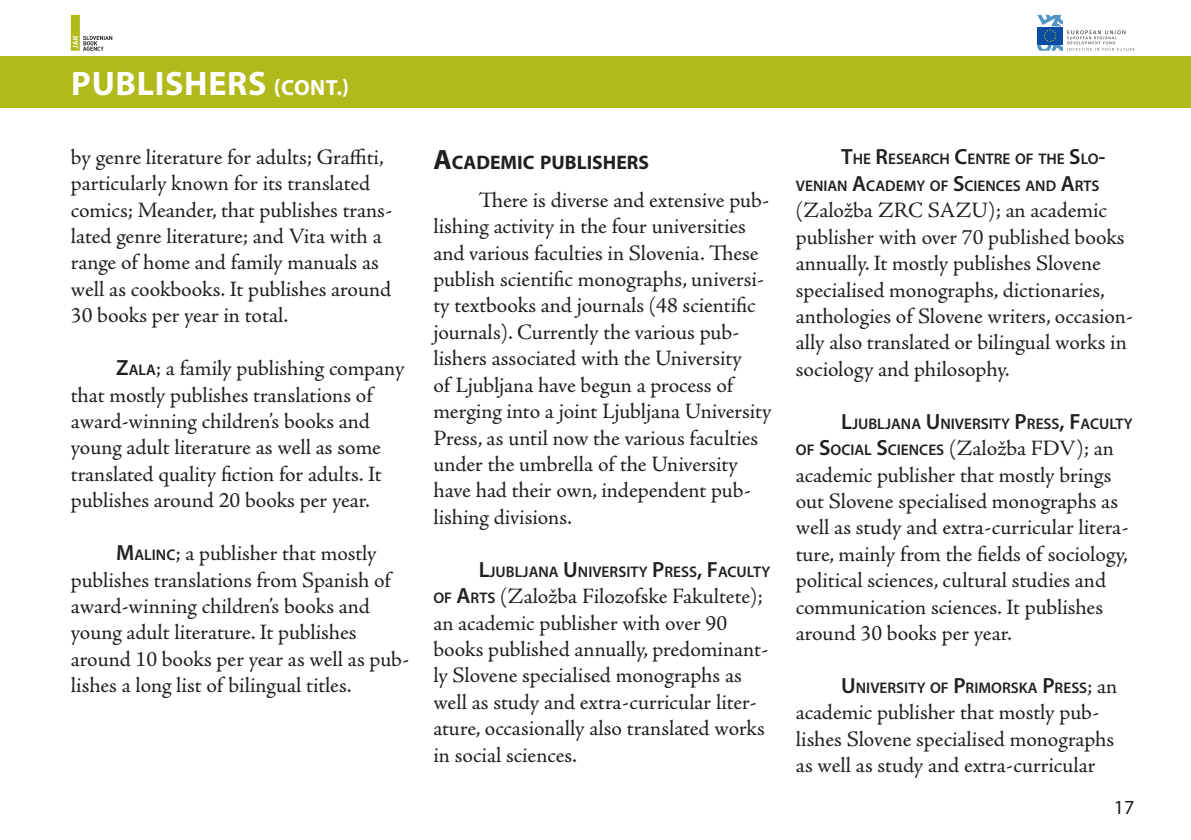
<style>
.page{position:relative;width:1191px;height:840px;background:#fff}
.page>*{position:absolute;margin:0;border:0;box-sizing:border-box;transform-origin:0 0}
.t1{font:700 34px "Myriad Pro";letter-spacing:.02em;color:#fff}
.t2{font:22px/26.4px "Adobe Jenson Pro";letter-spacing:-.005em;color:#231f20}
.t3{font:20px "Myriad Pro";color:#231f20}
.t4{font:700 19.6px "Myriad Pro";color:#231f20}
.t5{font:600 15.4px/26.4px "Myriad Pro";color:#231f20}
.s1{font-size:22px}
.s2{font-family:"Myriad Pro";font-weight:600}
.s3{font-family:"Myriad Pro";font-weight:600;font-size:15.4px}
.s4{font-size:28px}
.s5{font-family:"Adobe Jenson Pro";font-weight:400;font-size:22px}
</style>
<div class="page">
<div style="left:71px;top:15px;width:9px;height:36px;background:#b1b91b"></div>
<svg style="left:73px;top:36px;width:39px;height:15px"></svg>
<svg style="left:1037px;top:15px;width:97px;height:36px"></svg>
<div style="left:0;top:57px;width:1191px;height:51px;background:#b1b91b"></div>
<h1 class="t1" style="left:71px;top:61px;width:279px">PUBLISHERS <span class="s1">(CONT.)</span></h1>
<p class="t2" style="left:71px;top:144px;width:323px">by genre literature for adults; Graffiti, particularly known for its translated comics; Meander, that publishes trans&shy;lated genre literature; and Vita with a range of home and family manuals as well as cookbooks. It publishes around 30 books per year in total.</p>
<p class="t2" style="left:71px;top:355px;width:335px;text-indent:45px"><span class="s2">Z</span><span class="s3">ALA</span>; a family publishing company that mostly publishes translations of award-winning children’s books and young adult literature as well as some translated quality fiction for adults. It publishes around 20 books per year.</p>
<p class="t2" style="left:71px;top:540px;width:340px;text-indent:45px"><span class="s2">M</span><span class="s3">ALINC</span>; a publisher that mostly publishes translations from Spanish of award-winning children’s books and young adult literature. It publishes around 10 books per year as well as pub&shy;lishes a long list of bilingual titles.</p>
<p class="t4" style="left:433px;top:149px;width:217px"><span class="s4">A</span>CADEMIC PUBLISHERS</p>
<p class="t2" style="left:433px;top:187px;width:340px;text-indent:45px">There is diverse and extensive pub&shy;lishing activity in the four universities and various faculties in Slovenia. These publish scientific monographs, universi&shy;ty textbooks and journals (48 scientific journals). Currently the various pub&shy;lishers associated with the University<br>of Ljubljana have begun a process of merging into a joint Ljubljana University Press, as until now the various faculties under the umbrella of the University have had their own, independent pub&shy;lishing divisions.</p>
<p class="t5" style="left:479px;top:557px;width:293px"><span class="s1">L</span>JUBLJANA <span class="s1">U</span>NIVERSITY <span class="s1">P</span>RESS<span class="s1">, F</span>ACU LTY</p>
<p class="t2" style="left:433px;top:583px;width:336px"><span class="s3">OF</span> <span class="s2">A</span><span class="s3">RTS</span> (Založba Filozofske Fakultete); an academic publisher with over 90 books published annually, predominant&shy;ly Slovene specialised monographs as well as study and extra-curricular liter&shy;ature, occasionally also translated works in social sciences.</p>
<p class="t5" style="left:796px;top:145px;width:311px;text-indent:45px"><span class="s1">T</span>HE <span class="s1">R</span>ESEARCH <span class="s1">C</span>ENTRE OF THE <span class="s1">S</span>LO<span class="s1">-<br></span>VENIAN <span class="s1">A</span>CADEMY OF <span class="s1">-S</span>CIENCES AND <span class="s1">A</span>RTS</p>
<p class="t2" style="left:796px;top:197px;width:339px">(Založba ZRC SAZU); an academic publisher with over 70 published books annually. It mostly publishes Slovene specialised monographs, dictionaries, anthologies of Slovene writers, occasion&shy;ally also translated or bilingual works in sociology and philosophy.</p>
<p class="t5" style="left:841px;top:409px;width:293px"><span class="s1">L</span>JUBLJANA <span class="s1">U</span>NIVERSITY <span class="s1">P</span>RESS<span class="s1">, F</span>ACU LTY</p>
<p class="t2" style="left:796px;top:435px;width:334px"><span class="s3">OF</span> <span class="s2">S</span><span class="s3">OCIAL</span> <span class="s2">S</span><span class="s3">CIENCES</span> (Založba FDV); an academic publisher that mostly brings out Slovene specialised monographs as well as study and extra-curricular litera&shy;ture, mainly from the fields of sociology, political sciences, cultural studies and communication sciences. It publishes around 30 books per year.</p>
<p class="t5" style="left:841px;top:673px;width:278px"><span class="s1">U</span>NIVERSITY OF <span class="s1">P</span>RIMORSKA <span class="s1">P</span>RESS<span class="s5">; an</span></p>
<p class="t2" style="left:796px;top:699px;width:320px">academic publisher that mostly pub&shy;lishes Slovene specialised monographs as well as study and extra-curricular</p>
<p class="t3" style="left:1113px;top:794px;width:22px">17</p>
</div>
